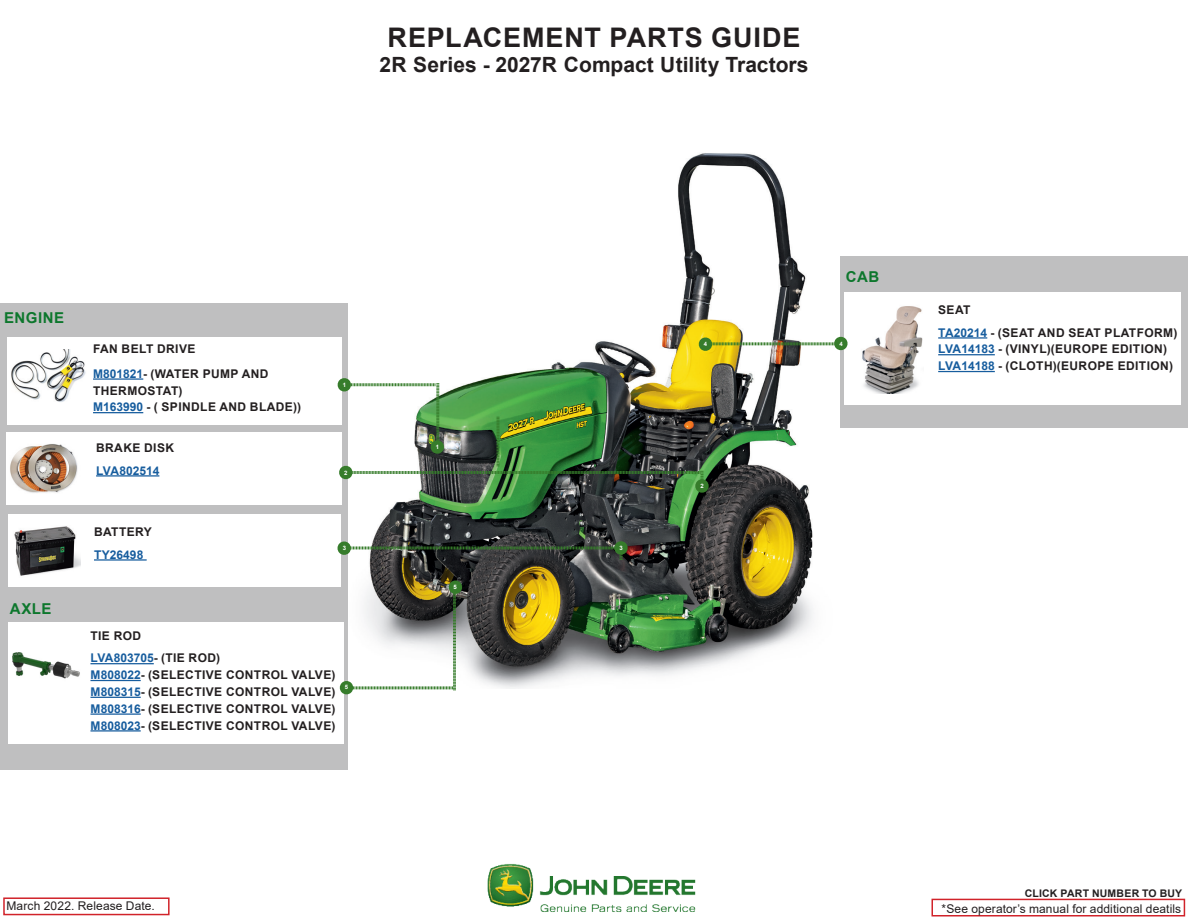
<style>
.page{position:relative;width:1188px;height:918px;background:#fff}
.page>*{position:absolute;margin:0;border:0;box-sizing:border-box;transform-origin:0 0}
.Title_Medium_24pt_Bl{font:700 27px "Arial";letter-spacing:.035em;color:#231f20}
.Title_Medium_24pt_Bl-2{font:700 21px "Arial";color:#231f20}
.head{font:700 15px "Arial";letter-spacing:.035em;color:#0d772d}
.Filter_Name{font:700 12px/16.8px "Arial";letter-spacing:.035em;color:#231f20}
.t1{font:12px "Arial";letter-spacing:.01em;color:#231f20}
.Filter_Name-2{font:700 12px "Arial";color:#175d9e}
.t2{font:700 10.5px "Arial";letter-spacing:.02em;color:#231f20}
.Replace_Copy{font:700 6px "Arial";color:#fff}
.s1{color:#175d9e}
</style>
<div class="page">
<img style="left:487px;top:864px;width:209px;height:48px">
<img style="left:369px;top:153px;width:444px;height:535px">
<div style="left:0;top:303px;width:348px;height:467px;background:#bfbfc0"></div>
<div style="left:840px;top:256px;width:348px;height:172px;background:#bfbfc0"></div>
<div style="left:844px;top:293px;width:337px;height:112px;background:#fff"></div>
<div style="left:3px;top:897px;width:167px;height:18px;background:#fff;border:2px solid #d1232a"></div>
<div style="left:6px;top:432px;width:336px;height:72px;background:#fff"></div>
<hr style="left:96px;top:475px;width:63px;height:2px;background:#175d9e">
<div style="left:8px;top:623px;width:335px;height:121px;background:#fff"></div>
<hr style="left:938px;top:337px;width:49px;height:2px;background:#175d9e">
<hr style="left:938px;top:354px;width:57px;height:1px;background:#175d9e">
<hr style="left:938px;top:371px;width:57px;height:1px;background:#175d9e">
<hr style="left:90px;top:663px;width:64px;height:1px;background:#175d9e">
<hr style="left:90px;top:680px;width:51px;height:1px;background:#175d9e">
<hr style="left:90px;top:697px;width:51px;height:1px;background:#175d9e">
<hr style="left:90px;top:713px;width:51px;height:2px;background:#175d9e">
<hr style="left:90px;top:730px;width:51px;height:2px;background:#175d9e">
<img style="left:862px;top:306px;width:61px;height:88px">
<img style="left:12px;top:652px;width:68px;height:27px">
<img style="left:10px;top:444px;width:68px;height:49px">
<svg style="left:337px;top:577px;width:126px;height:121px"></svg>
<div style="left:8px;top:514px;width:333px;height:72px;background:#fff"></div>
<div style="left:7px;top:337px;width:335px;height:87px;background:#fff"></div>
<img style="left:12px;top:350px;width:74px;height:52px">
<hr style="left:93px;top:378px;width:50px;height:2px;background:#175d9e">
<hr style="left:93px;top:412px;width:50px;height:1px;background:#175d9e">
<img style="left:334px;top:375px;width:376px;height:121px">
<svg style="left:337px;top:538px;width:292px;height:22px;background:#495249"></svg>
<svg style="left:696px;top:334px;width:152px;height:20px"></svg>
<img style="left:14px;top:526px;width:66px;height:50px">
<hr style="left:94px;top:559px;width:53px;height:2px;background:#175d9e">
<div style="left:932px;top:899px;width:253px;height:17px;border:2px solid #d1232a"></div>
<p class="Title_Medium_24pt_Bl" style="left:388px;top:18px;width:414px">REPLACEMENT PARTS GUIDE</p>
<p class="Title_Medium_24pt_Bl-2" style="left:379px;top:50px;width:431px">2R Series - 2027R Compact Utility Tractors</p>
<p class="head" style="left:4px;top:307px;width:62px">ENGINE</p>
<p class="head" style="left:10px;top:598px;width:43px">AXLE</p>
<p class="Filter_Name" style="left:93px;top:336px;width:177px;line-height:25.2px">FAN BELT DRIVE<br><span class="s1">M801821</span>- (WATER PUMP AND</p>
<p class="Filter_Name" style="left:93px;top:382px;width:210px">THERMOSTAT)<br><span class="s1">M163990</span> - ( SPINDLE AND BLADE))</p>
<p class="Replace_Copy" style="left:343px;top:381px;width:5px">1</p>
<p class="Filter_Name" style="left:96px;top:440px;width:80px">BRAKE DISK</p>
<p class="Replace_Copy" style="left:436px;top:443px;width:5px">1</p>
<p class="Filter_Name-2" style="left:96px;top:462px;width:65px">LVA802514</p>
<p class="Replace_Copy" style="left:344px;top:468px;width:5px">2</p>
<p class="Filter_Name" style="left:94px;top:524px;width:59px">BATTERY</p>
<p class="Filter_Name-2" style="left:94px;top:546px;width:51px">TY26498</p>
<p class="Replace_Copy" style="left:343px;top:544px;width:5px">3</p>
<p class="Replace_Copy" style="left:619px;top:544px;width:5px">3</p>
<p class="Replace_Copy" style="left:454px;top:583px;width:5px">5</p>
<p class="Filter_Name" style="left:90px;top:628px;width:52px">TIE ROD</p>
<p class="Filter_Name" style="left:90px;top:650px;width:247px"><span class="s1">LVA803705</span>- (TIE ROD)<br><span class="s1">M808022</span>- (SELECTIVE CONTROL VALVE)<br><span class="s1">M808315</span>- (SELECTIVE CONTROL VALVE)<br><span class="s1">M808316</span>- (SELECTIVE CONTROL VALVE)<br><span class="s1">M808023</span>- (SELECTIVE CONTROL VALVE)</p>
<p class="Replace_Copy" style="left:345px;top:683px;width:5px">5</p>
<p class="t1" style="left:6px;top:897px;width:150px">March 2022. Release Date.</p>
<p class="Replace_Copy" style="left:704px;top:340px;width:5px">4</p>
<p class="Replace_Copy" style="left:700px;top:482px;width:5px">2</p>
<p class="head" style="left:846px;top:267px;width:35px">CAB</p>
<p class="Replace_Copy" style="left:839px;top:339px;width:5px">4</p>
<p class="Filter_Name" style="left:938px;top:302px;width:34px">SEAT</p>
<p class="Filter_Name" style="left:938px;top:324px;width:241px"><span class="s1">TA20214</span> - (SEAT AND SEAT PLATFORM)<br><span class="s1">LVA14183</span> - (VINYL)(EUROPE EDITION)<br><span class="s1">LVA14188</span> - (CLOTH)(EUROPE EDITION)</p>
<p class="t2" style="left:1025px;top:886px;width:159px">CLICK PART NUMBER TO BUY</p>
<p class="t1" style="left:942px;top:901px;width:241px">*See operator’s manual for additional deatils</p>
</div>
